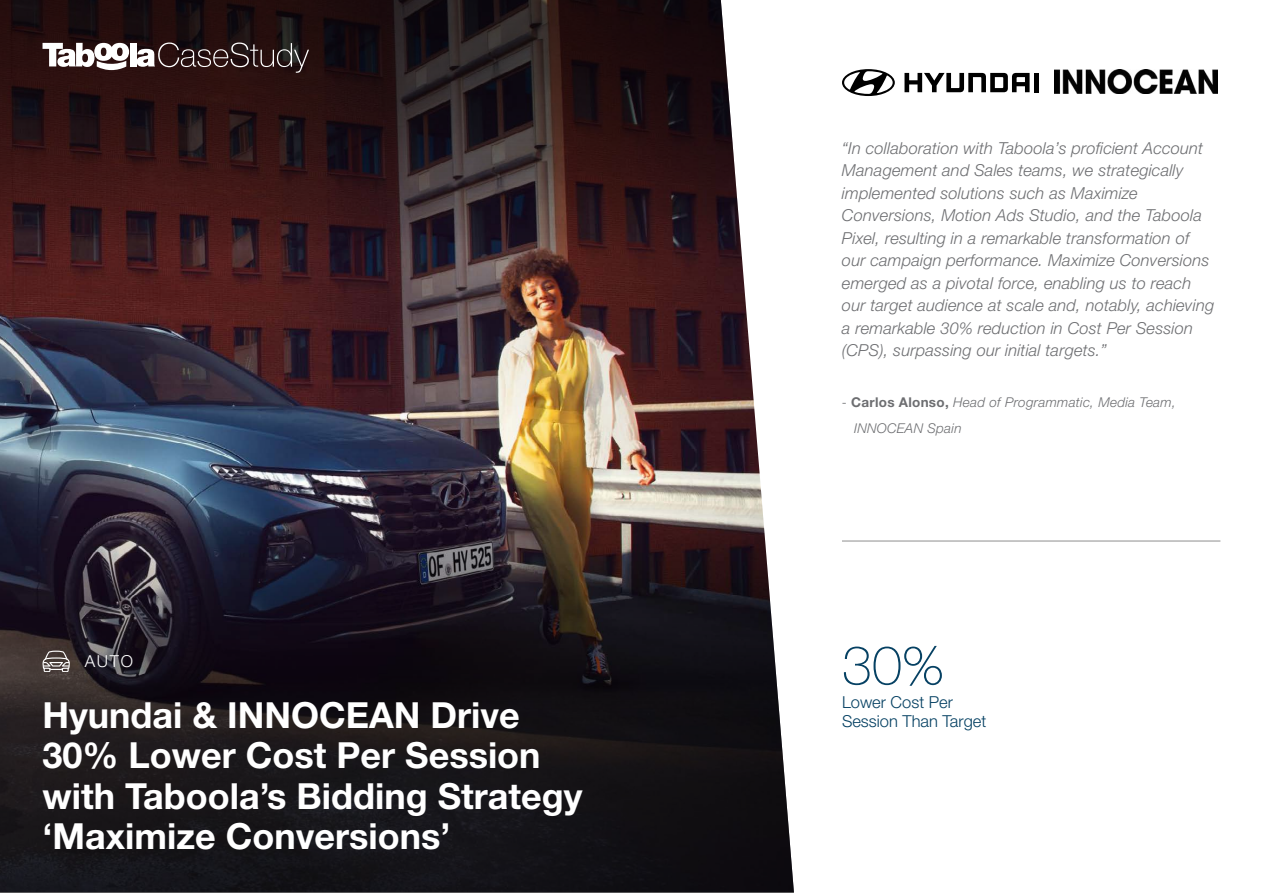
<style>
.page{position:relative;width:1263px;height:893px;background:#fff}
.page>*{position:absolute;margin:0;border:0;box-sizing:border-box;transform-origin:0 0}
.t1{font:100 54px "Helvetica Neue LT Std";color:#064163}
.t2{font:700 36px/40.5px "Helvetica Neue LT Std";color:#fff}
.t3{font:italic 300 16.5px/22.5px "Helvetica Neue LT Std";letter-spacing:.01em;color:#6d6e71}
.t4{font:300 16.5px/19.8px "Helvetica Neue LT Std";color:#064163}
.t5{font:300 16.5px "Helvetica Neue LT Std";color:#fff}
.t6{font:italic 300 13.5px/25.5px "Helvetica Neue LT Std";letter-spacing:.02em;color:#6d6e71}
.s1{font-style:normal}
.s2{font-weight:700;font-style:normal}
</style>
<div class="page">
<img style="left:0;top:0;width:794px;height:893px">
<hr style="left:842px;top:540px;width:378px;height:2px;background:#000">
<div style="left:130px;top:43px;width:6px;height:23px;background:#fff"></div>
<svg style="left:137px;top:43px;width:172px;height:30px;background:#483737"></svg>
<svg style="left:43px;top:43px;width:86px;height:27px"></svg>
<svg style="left:904px;top:73px;width:125px;height:19px"></svg>
<div style="left:1034px;top:73px;width:5px;height:19px;background:#000"></div>
<svg style="left:842px;top:69px;width:53px;height:27px"></svg>
<img style="left:1054px;top:70px;width:164px;height:24px">
<svg style="left:43px;top:651px;width:27px;height:21px"></svg>
<p class="t3" style="left:842px;top:136px;width:374px">“In collaboration with Taboola’s proficient Account Management and Sales teams, we strategically implemented solutions such as Maximize Conversions, Motion Ads Studio, and the Taboola Pixel, resulting in a remarkable transformation of our campaign performance. Maximize Conversions emerged as a pivotal force, enabling us to reach our target audience at scale and, notably, achieving a remarkable 30% reduction in Cost Per Session (CPS), surpassing our initial targets.”</p>
<p class="t6" style="left:854px;top:389px;width:323px;text-indent:-12px"><span class="s1">-</span> <span class="s2">Carlos Alonso,</span> Head of Programmatic, Media Team,<br>INNOCEAN Spain</p>
<p class="t5" style="left:85px;top:651px;width:50px">AUTO</p>
<h1 class="t1" style="left:842px;top:634px;width:104px">30%</h1>
<h2 class="t2" style="left:43px;top:694px;width:541px">Hyundai &amp; INNOCEAN Drive<br>30% Lower Cost Per Session with Taboola’s Bidding Strategy ‘Maximize Conversions’</h2>
<p class="t4" style="left:842px;top:691px;width:146px">Lower Cost Per<br>Session Than Target</p>
</div>
